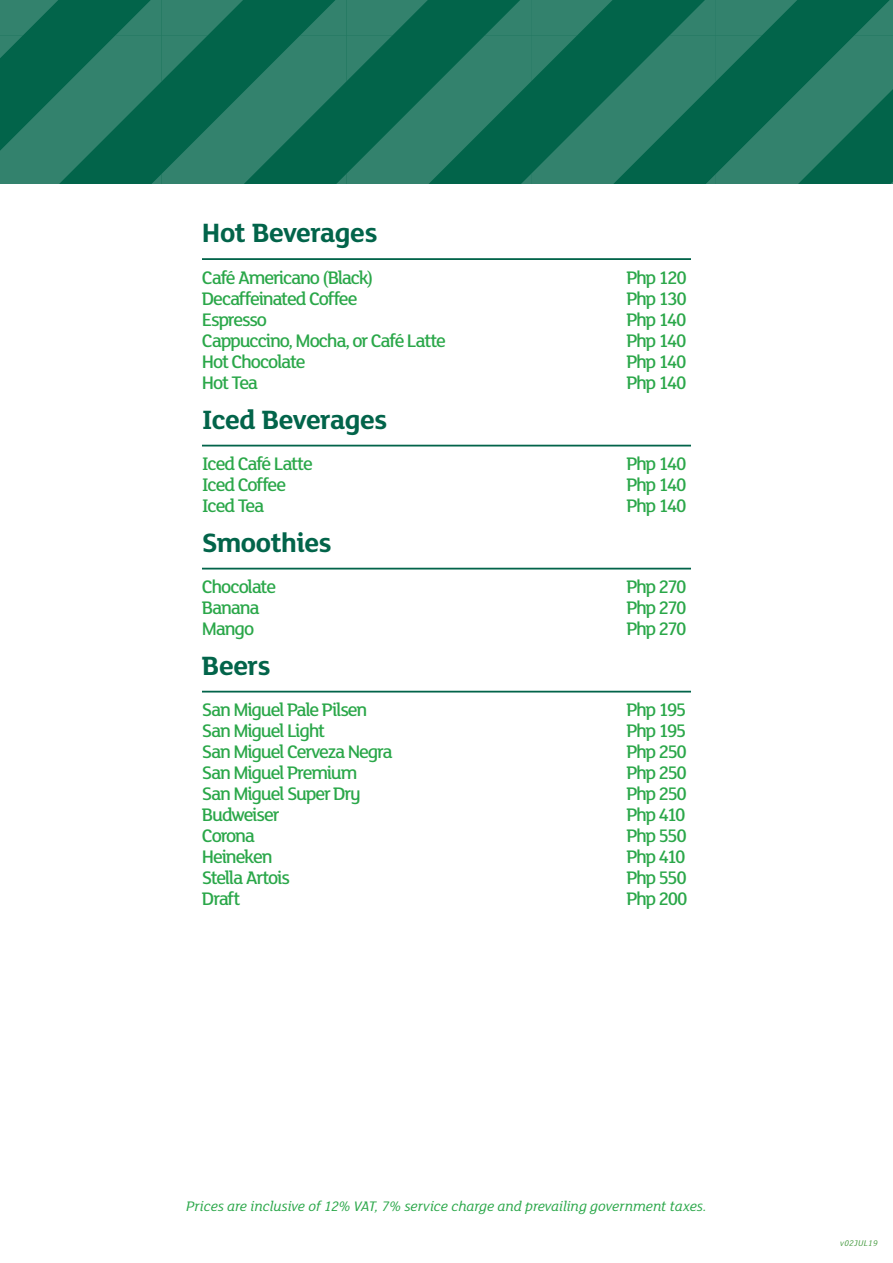
<style>
.page{position:relative;width:893px;height:1263px;background:#fff}
.page>*{position:absolute;margin:0;border:0;box-sizing:border-box;transform-origin:0 0}
.t1{font:700 28.8px "FS Lola";letter-spacing:-.02em;color:#02644a}
.t2{font:500 19.8px "FS Lola";letter-spacing:-.065em;color:#2aa749}
.t3{font:italic 15px "FS Lola";letter-spacing:-.005em;color:#2aa749}
.t4{font:italic 9px "FS Lola";letter-spacing:.03em;color:#4b9d45}
</style>
<div class="page">
<svg style="left:0;top:0;width:893px;height:184px;background:#1a725b"></svg>
<hr style="left:202px;top:258px;width:489px;height:2px;background:#02644a">
<hr style="left:202px;top:445px;width:489px;height:1px;background:#02644a">
<hr style="left:202px;top:568px;width:489px;height:1px;background:#02644a">
<hr style="left:202px;top:691px;width:489px;height:1px;background:#02644a">
<h1 class="t1" style="left:202px;top:213px;width:177px">Hot Beverages</h1>
<p class="t2" style="left:202px;top:265px;width:173px">Café Americano (Black)</p>
<p class="t2" style="left:626px;top:265px;width:62px">Php 120</p>
<p class="t2" style="left:202px;top:286px;width:157px">Decaffeinated Coffee</p>
<p class="t2" style="left:626px;top:286px;width:62px">Php 130</p>
<p class="t2" style="left:202px;top:307px;width:67px">Espresso</p>
<p class="t2" style="left:626px;top:307px;width:62px">Php 140</p>
<p class="t2" style="left:202px;top:328px;width:246px">Cappuccino, Mocha, or Café Latte</p>
<p class="t2" style="left:626px;top:328px;width:62px">Php 140</p>
<p class="t2" style="left:202px;top:349px;width:105px">Hot Chocolate</p>
<p class="t2" style="left:626px;top:349px;width:62px">Php 140</p>
<p class="t2" style="left:202px;top:370px;width:58px">Hot Tea</p>
<p class="t2" style="left:626px;top:370px;width:62px">Php 140</p>
<h1 class="t1" style="left:202px;top:399px;width:187px">Iced Beverages</h1>
<p class="t2" style="left:202px;top:451px;width:112px">Iced Café Latte</p>
<p class="t2" style="left:626px;top:451px;width:62px">Php 140</p>
<p class="t2" style="left:202px;top:472px;width:86px">Iced Coffee</p>
<p class="t2" style="left:626px;top:472px;width:62px">Php 140</p>
<p class="t2" style="left:202px;top:493px;width:64px">Iced Tea</p>
<p class="t2" style="left:626px;top:493px;width:62px">Php 140</p>
<h1 class="t1" style="left:202px;top:522px;width:131px">Smoothies</h1>
<p class="t2" style="left:202px;top:574px;width:76px">Chocolate</p>
<p class="t2" style="left:626px;top:574px;width:62px">Php 270</p>
<p class="t2" style="left:202px;top:595px;width:59px">Banana</p>
<p class="t2" style="left:626px;top:595px;width:62px">Php 270</p>
<p class="t2" style="left:202px;top:616px;width:54px">Mango</p>
<p class="t2" style="left:626px;top:616px;width:62px">Php 270</p>
<h1 class="t1" style="left:202px;top:645px;width:70px">Beers</h1>
<p class="t2" style="left:202px;top:697px;width:167px">San Miguel Pale Pilsen</p>
<p class="t2" style="left:626px;top:697px;width:61px">Php 195</p>
<p class="t2" style="left:202px;top:718px;width:125px">San Miguel Light</p>
<p class="t2" style="left:626px;top:718px;width:61px">Php 195</p>
<p class="t2" style="left:202px;top:739px;width:192px">San Miguel Cerveza Negra</p>
<p class="t2" style="left:626px;top:739px;width:62px">Php 250</p>
<p class="t2" style="left:202px;top:760px;width:157px">San Miguel Premium</p>
<p class="t2" style="left:626px;top:760px;width:62px">Php 250</p>
<p class="t2" style="left:202px;top:781px;width:160px">San Miguel Super Dry</p>
<p class="t2" style="left:626px;top:781px;width:62px">Php 250</p>
<p class="t2" style="left:202px;top:802px;width:79px">Budweiser</p>
<p class="t2" style="left:626px;top:802px;width:61px">Php 410</p>
<p class="t2" style="left:202px;top:823px;width:55px">Corona</p>
<p class="t2" style="left:626px;top:823px;width:62px">Php 550</p>
<p class="t2" style="left:202px;top:844px;width:72px">Heineken</p>
<p class="t2" style="left:626px;top:844px;width:61px">Php 410</p>
<p class="t2" style="left:202px;top:865px;width:89px">Stella Artois</p>
<p class="t2" style="left:626px;top:865px;width:62px">Php 550</p>
<p class="t2" style="left:202px;top:886px;width:40px">Draft</p>
<p class="t2" style="left:626px;top:886px;width:63px">Php 200</p>
<p class="t3" style="left:186px;top:1196px;width:522px">Prices are inclusive of 12% VAT, 7% service charge and prevailing government taxes.</p>
<p class="t4" style="left:840px;top:1237px;width:39px">v02JUL19</p>
</div>
